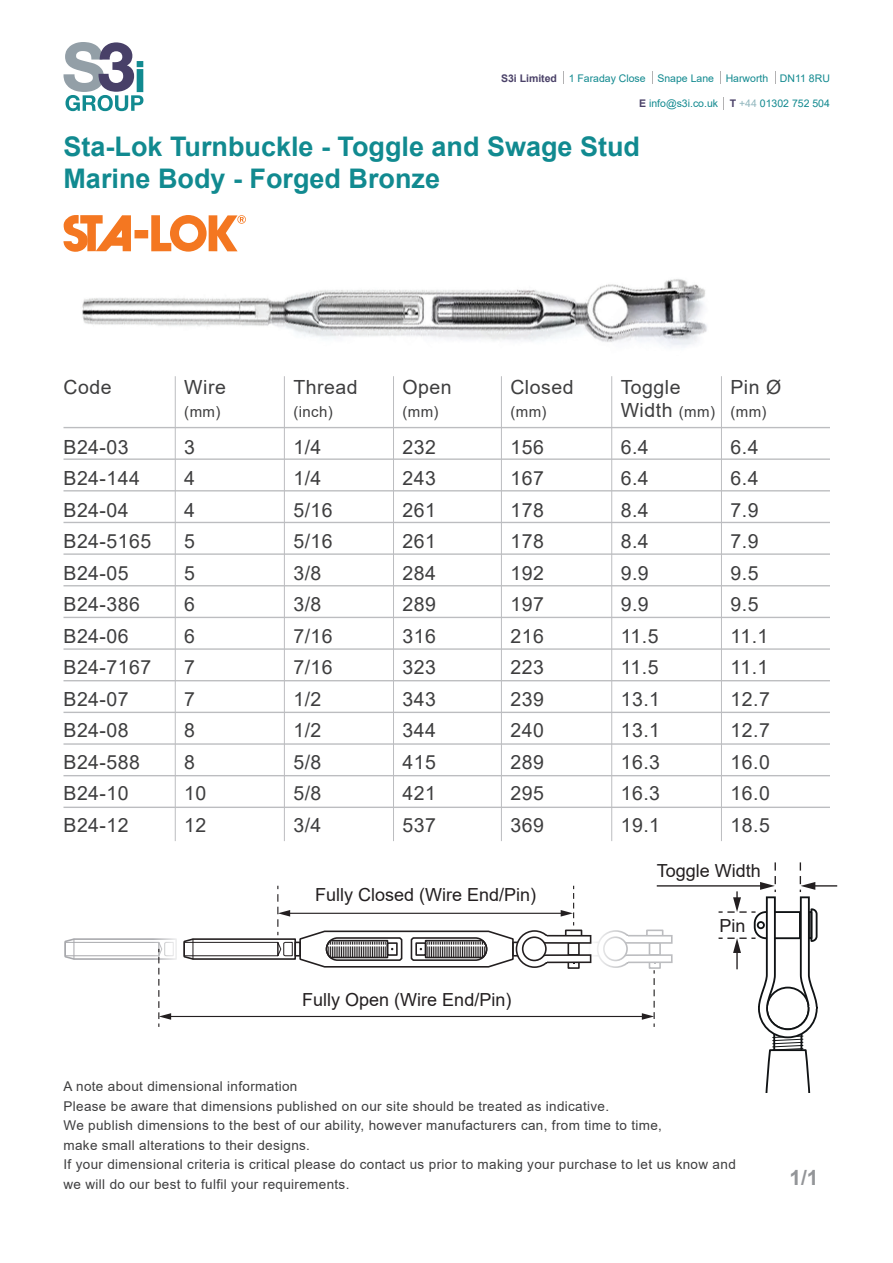
<style>
.page{position:relative;width:893px;height:1263px;background:#fff}
.page>*{position:absolute;margin:0;border:0;box-sizing:border-box;transform-origin:0 0}
.t1{font:700 27px/32.4px "Arial";color:#118a90}
.t2{font:700 21px "Arial";color:#939598}
.t3{font:19.5px/31.5px "Arial";letter-spacing:.025em;color:#3e3e3f}
.t4{font:18px "Arial";color:#231f20}
.t5{font:15px "Arial";letter-spacing:.025em;color:#3e3e3f}
.t6{font:13.5px/19.5px "Arial";letter-spacing:.025em;color:#3e3e3f}
.t7{font:10.5px "Arial";color:#11898f}
.s1{font-weight:700;color:#4a4168}
.s2{color:#92b7be}
.s3{font-size:15px}
</style>
<div class="page">
<img style="left:82px;top:279px;width:625px;height:110px">
<hr style="left:175px;top:376px;width:1px;height:465px;background:#bcbdc0">
<hr style="left:284px;top:376px;width:1px;height:465px;background:#bcbdc0">
<hr style="left:501px;top:376px;width:1px;height:465px;background:#bcbdc0">
<hr style="left:611px;top:376px;width:1px;height:465px;background:#bcbdc0">
<hr style="left:721px;top:376px;width:1px;height:465px;background:#bcbdc0">
<hr style="left:393px;top:376px;width:1px;height:465px;background:#bcbdc0">
<hr style="left:64px;top:427px;width:766px;height:1px;background:#bcbdc0">
<hr style="left:64px;top:458px;width:766px;height:2px;background:#bcbdc0">
<hr style="left:64px;top:617px;width:766px;height:1px;background:#bcbdc0">
<hr style="left:64px;top:585px;width:766px;height:1px;background:#bcbdc0">
<hr style="left:64px;top:553px;width:766px;height:2px;background:#bcbdc0">
<hr style="left:64px;top:522px;width:766px;height:1px;background:#bcbdc0">
<hr style="left:64px;top:490px;width:766px;height:1px;background:#bcbdc0">
<hr style="left:64px;top:775px;width:766px;height:1px;background:#bcbdc0">
<hr style="left:64px;top:743px;width:766px;height:2px;background:#bcbdc0">
<hr style="left:64px;top:807px;width:766px;height:1px;background:#bcbdc0">
<hr style="left:64px;top:712px;width:766px;height:1px;background:#bcbdc0">
<hr style="left:64px;top:680px;width:766px;height:1px;background:#bcbdc0">
<hr style="left:64px;top:648px;width:766px;height:2px;background:#bcbdc0">
<div style="left:134px;top:230px;width:14px;height:8px;background:#f47721"></div>
<svg style="left:64px;top:215px;width:67px;height:37px"></svg>
<svg style="left:151px;top:215px;width:95px;height:37px"></svg>
<svg style="left:63px;top:42px;width:80px;height:69px"></svg>
<svg style="left:775px;top:71px;width:1px;height:13px"></svg>
<svg style="left:652px;top:71px;width:1px;height:13px"></svg>
<svg style="left:720px;top:71px;width:1px;height:13px"></svg>
<svg style="left:563px;top:71px;width:1px;height:13px"></svg>
<svg style="left:723px;top:97px;width:1px;height:13px"></svg>
<hr style="left:657px;top:885px;width:106px;height:1px;background:#231f20">
<svg style="left:718px;top:862px;width:119px;height:231px"></svg>
<svg style="left:64px;top:886px;width:613px;height:141px"></svg>
<p class="t7" style="left:501px;top:71px;width:330px"><span class="s1">S3i Limited</span> 1 Faraday Close Snape Lane Harworth DN11 8RU</p>
<p class="t7" style="left:639px;top:96px;width:192px"><span class="s1">E</span> info@s3i.co.uk <span class="s1">T</span> <span class="s2">+44</span> 01302 752 504</p>
<h1 class="t1" style="left:64px;top:130px;width:578px">Sta-Lok Turnbuckle - Toggle and Swage Stud<br>Marine Body - Forged Bronze</h1>
<p class="t3" style="left:64px;top:371px;width:50px">Code</p>
<p class="t3" style="left:64px;top:431px;width:89px">B24-03<br>B24-144<br>B24-04<br>B24-5165<br>B24-05<br>B24-386<br>B24-06<br>B24-7167<br>B24-07<br>B24-08<br>B24-588<br>B24-10<br>B24-12</p>
<p class="t3" style="left:184px;top:371px;width:43px">Wire</p>
<p class="t5" style="left:184px;top:401px;width:38px">(mm)</p>
<p class="t3" style="left:184px;top:431px;width:24px">3<br>4<br>4<br>5<br>5<br>6<br>6<br>7<br>7<br>8<br>8<br>10<br>12</p>
<p class="t3" style="left:293px;top:371px;width:66px">Thread</p>
<p class="t5" style="left:293px;top:401px;width:41px">(inch)</p>
<p class="t3" style="left:402px;top:371px;width:51px">Open</p>
<p class="t5" style="left:402px;top:401px;width:38px">(mm)</p>
<p class="t3" style="left:510px;top:371px;width:65px">Closed</p>
<p class="t5" style="left:510px;top:401px;width:38px">(mm)</p>
<p class="t3" style="left:621px;top:376px;width:96px;line-height:22.5px">Toggle<br>Width <span class="s3">(mm)</span></p>
<p class="t3" style="left:730px;top:371px;width:52px">Pin Ø</p>
<p class="t5" style="left:730px;top:401px;width:38px">(mm)</p>
<p class="t3" style="left:293px;top:431px;width:41px">1/4<br>1/4<br>5/16<br>5/16<br>3/8<br>3/8<br>7/16<br>7/16<br>1/2<br>1/2<br>5/8<br>5/8<br>3/4</p>
<p class="t3" style="left:402px;top:431px;width:35px;text-align:justify">232<br>243<br>261<br>261<br>284<br>289<br>316<br>323<br>343<br>344<br>415<br>421<br>537</p>
<p class="t3" style="left:510px;top:431px;width:35px;text-align:justify">156<br>167<br>178<br>178<br>192<br>197<br>216<br>223<br>239<br>240<br>289<br>295<br>369</p>
<p class="t3" style="left:621px;top:431px;width:41px">6.4<br>6.4<br>8.4<br>8.4<br>9.9<br>9.9<br>11.5<br>11.5<br>13.1<br>13.1<br>16.3<br>16.3<br>19.1</p>
<p class="t3" style="left:730px;top:431px;width:41px">6.4<br>6.4<br>7.9<br>7.9<br>9.5<br>9.5<br>11.1<br>11.1<br>12.7<br>12.7<br>16.0<br>16.0<br>18.5</p>
<p class="t4" style="left:657px;top:858px;width:106px">Toggle Width</p>
<p class="t4" style="left:315px;top:883px;width:223px">Fully Closed (Wire End/Pin)</p>
<p class="t4" style="left:720px;top:913px;width:28px">Pin</p>
<p class="t4" style="left:302px;top:987px;width:211px">Fully Open (Wire End/Pin)</p>
<p class="t6" style="left:64px;top:1076px;width:674px">A note about dimensional information<br>Please be aware that dimensions published on our site should be treated as indicative.<br>We publish dimensions to the best of our ability, however manufacturers can, from time to time,<br>make small alterations to their designs.<br>If your dimensional criteria is critical please do contact us prior to making your purchase to let us know and we will do our best to fulfil your requirements.</p>
<p class="t2" style="left:789px;top:1163px;width:31px">1/1</p>
</div>
